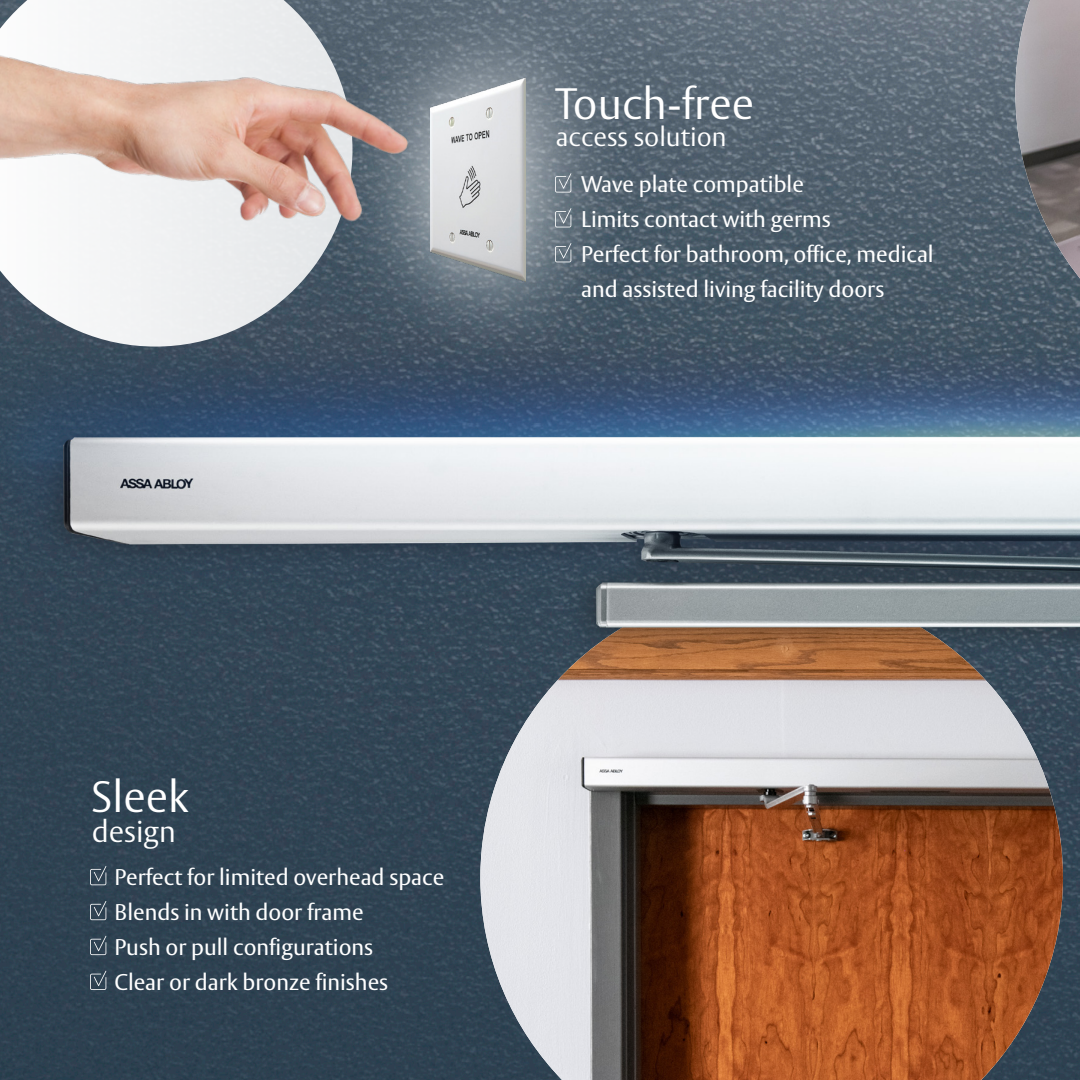
<style>
.page{position:relative;width:1080px;height:1080px;background:#fff}
.page>*{position:absolute;margin:0;border:0;box-sizing:border-box;transform-origin:0 0}
.t1{font:300 43.5px "ASSA Vesta";color:#fff}
.t2{font:300 30px "ASSA Vesta";color:#fff}
.t3{font:300 26.5px "ASSA Vesta";color:#fff}
.t4{font:22.5px/35px "ASSA Vesta";color:#fff}
</style>
<div class="page">
<img style="left:0;top:0;width:1080px;height:1080px">
<img style="left:480px;top:668px;width:583px;height:412px">
<img style="left:0;top:297px;width:1080px;height:371px">
<svg style="left:90px;top:866px;width:16px;height:19px"></svg>
<svg style="left:90px;top:901px;width:16px;height:19px"></svg>
<svg style="left:90px;top:936px;width:16px;height:19px"></svg>
<svg style="left:90px;top:971px;width:16px;height:19px"></svg>
<div style="left:329px;top:0;width:298px;height:375px;background:#fff;opacity:.75"></div>
<img style="left:430px;top:78px;width:95px;height:203px">
<svg style="left:0;top:331px;width:352px;height:16px;fill:#3f4f5f"></svg>
<img style="left:0;top:0;width:352px;height:331px">
<img style="left:6px;top:13px;width:424px;height:322px">
<svg style="left:1015px;top:282px;width:65px;height:110px;background:#465869"></svg>
<img style="left:1015px;top:0;width:65px;height:282px">
<h1 class="t1" style="left:555px;top:77px;width:200px">Touch-free</h1>
<p class="t3" style="left:556px;top:121px;width:172px">access solution</p>
<p class="t4" style="left:581px;top:167px;width:354px">Wave plate compatible<br>Limits contact with germs<br>Perfect for bathroom, office, medical and assisted living facility doors</p>
<h1 class="t1" style="left:91px;top:771px;width:99px">Sleek</h1>
<h2 class="t2" style="left:92px;top:813px;width:86px">design</h2>
<p class="t4" style="left:115px;top:861px;width:331px">Perfect for limited overhead space<br>Blends in with door frame<br>Push or pull configurations<br>Clear or dark bronze finishes</p>
</div>
